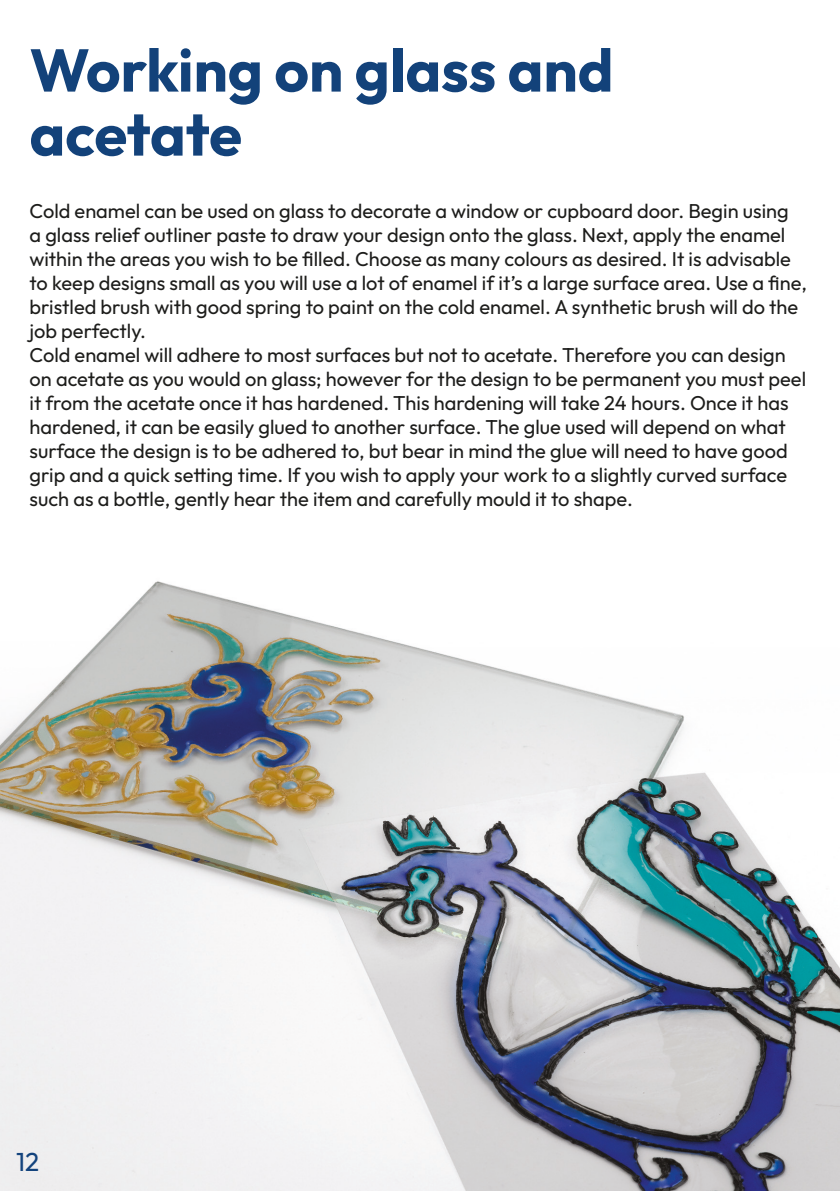
<style>
.page{position:relative;width:840px;height:1191px;background:#fff}
.page>*{position:absolute;margin:0;border:0;box-sizing:border-box;transform-origin:0 0}
.t1{font:700 60px/64px "Outfit";color:#13427a}
.t2{font:26px "Outfit";color:#13437d}
.t3{font:20px/24px "Outfit";color:#1d1d1b}
</style>
<div class="page">
<img style="left:0;top:581px;width:839px;height:610px">
<p class="t1" style="left:30px;top:41px;width:585px">Working on glass and acetate</p>
<p class="t3" style="left:30px;top:199px;width:778px">Cold enamel can be used on glass to decorate a window or cupboard door. Begin using<br>a glass relief outliner paste to draw your design onto the glass. Next, apply the enamel within the areas you wish to be filled. Choose as many colours as desired. It is advisable to keep designs small as you will use a lot of enamel if it’s a large surface area. Use a fine, bristled brush with good spring to paint on the cold enamel. A synthetic brush will do the job perfectly.</p>
<p class="t3" style="left:30px;top:343px;width:777px">Cold enamel will adhere to most surfaces but not to acetate. Therefore you can design on acetate as you would on glass; however for the design to be permanent you must peel it from the acetate once it has hardened. This hardening will take 24 hours. Once it has hardened, it can be easily glued to another surface. The glue used will depend on what surface the design is to be adhered to, but bear in mind the glue will need to have good grip and a quick setting time. If you wish to apply your work to a slightly curved surface such as a bottle, gently hear the item and carefully mould it to shape.</p>
<p class="t2" style="left:16px;top:1145px;width:25px">12</p>
</div>
